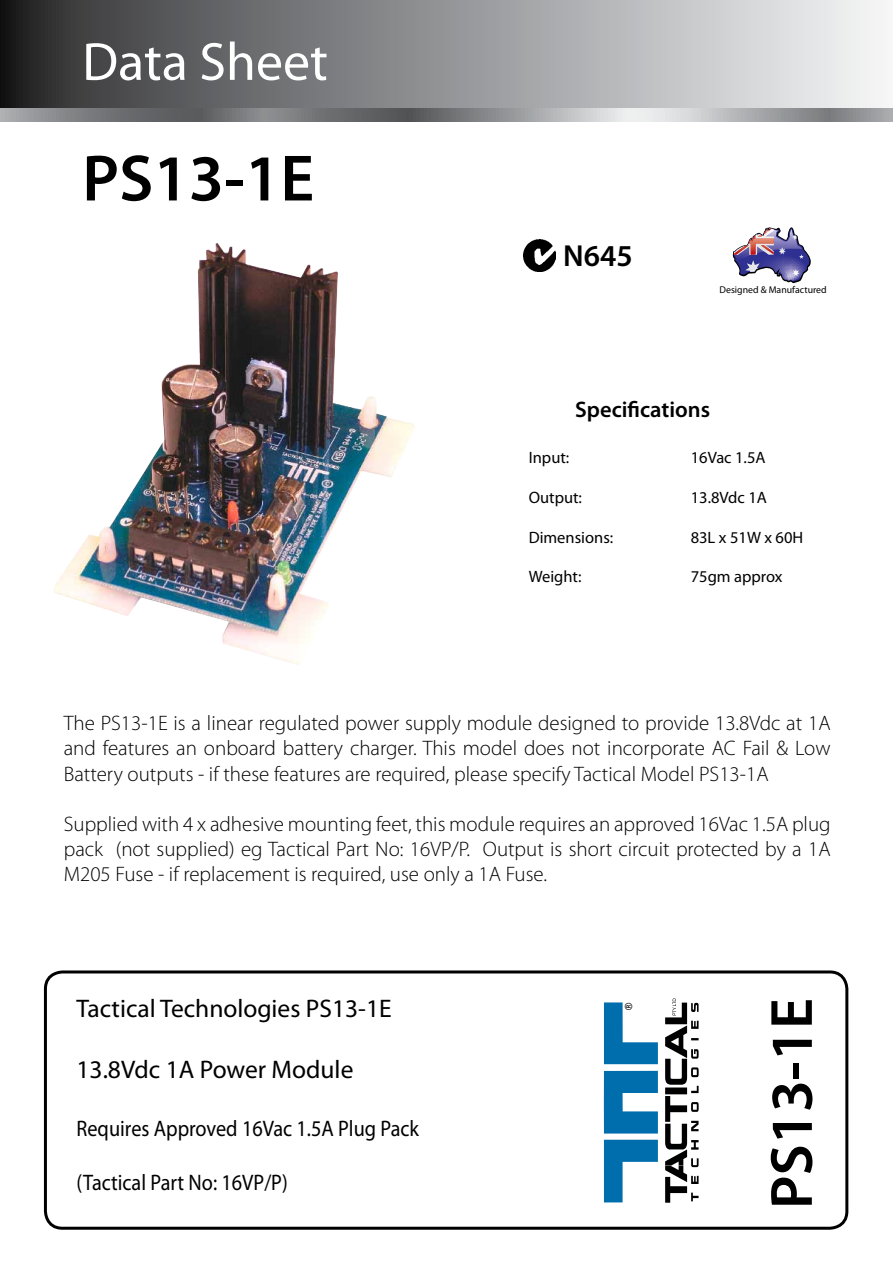
<style>
.page{position:relative;width:893px;height:1263px;background:#fff}
.page>*{position:absolute;margin:0;border:0;box-sizing:border-box;transform-origin:0 0}
.t1{font:600 66px "Myriad Pro";color:#000}
.t2{font:600 60px "Myriad Pro";color:#000}
.t3{font:54px "Myriad Pro";color:#fff}
.t4{font:600 30.45px "Myriad Pro";color:#000}
.t5{font:25.5px "Myriad Pro";color:#000}
.t6{font:22.5px "Myriad Pro";color:#000;scale:.9 1}
.t7{font:600 22.5px "Myriad Pro";color:#000}
.t8{font:300 21px/25.2px "Myriad Pro";color:#000;text-align:justify}
.t9{font:16.5px "Myriad Pro";color:#000}
.t10{font:9.9px "Myriad Pro";color:#000}
.t11{font:9.75px "Arial";color:#000}
</style>
<div class="page">
<svg style="left:0;top:0;width:882px;height:108px;background:#909193"></svg>
<svg style="left:0;top:108px;width:893px;height:13px;background:#909194"></svg>
<div style="left:44px;top:970px;width:804px;height:260px;border:3px solid #000;border-radius:17px"></div>
<svg style="left:733px;top:227px;width:78px;height:56px"></svg>
<img style="left:54px;top:243px;width:361px;height:422px">
<svg style="left:604px;top:1140px;width:54px;height:62px"></svg>
<svg style="left:604px;top:1071px;width:54px;height:62px"></svg>
<svg style="left:604px;top:1002px;width:54px;height:62px"></svg>
<svg style="left:665px;top:998px;width:34px;height:205px"></svg>
<img style="left:523px;top:240px;width:32px;height:32px">
<h3 class="t3" style="left:82px;top:28px;width:247px">Data Sheet</h3>
<h1 class="t1" style="left:82px;top:136px;width:234px">PS13-1E</h1>
<h3 class="t4" style="left:563px;top:237px;width:71px">N645</h3>
<p class="t10" style="left:719px;top:283px;width:109px">Designed &amp; Manufactured</p>
<p class="t7" style="left:575px;top:395px;width:136px">Specifications</p>
<p class="t9" style="left:529px;top:448px;width:42px">Input:</p>
<p class="t9" style="left:691px;top:448px;width:76px">16Vac 1.5A</p>
<p class="t9" style="left:529px;top:487px;width:55px">Output:</p>
<p class="t9" style="left:691px;top:487px;width:78px">13.8Vdc 1A</p>
<p class="t9" style="left:529px;top:527px;width:86px">Dimensions:</p>
<p class="t9" style="left:691px;top:527px;width:114px">83L x 51W x 60H</p>
<p class="t9" style="left:529px;top:566px;width:54px">Weight:</p>
<p class="t9" style="left:691px;top:566px;width:93px">75gm approx</p>
<p class="t8" style="left:64px;top:710px;width:768px">The PS13-1E is a linear regulated power supply module designed to provide 13.8Vdc at 1A and features an onboard battery charger. This model does not incorporate AC Fail &amp; Low Battery outputs - if these features are required, please specify Tactical Model PS13-1A</p>
<p class="t8" style="left:64px;top:811px;width:768px">Supplied with 4 x adhesive mounting feet, this module requires an approved 16Vac 1.5A plug pack (not supplied) eg Tactical Part No: 16VP/P. Output is short circuit protected by a 1A M205 Fuse - if replacement is required, use only a 1A Fuse.</p>
<p class="t5" style="left:77px;top:992px;width:317px">Tactical Technologies PS13-1E</p>
<p class="t5" style="left:77px;top:1054px;width:278px">13.8Vdc 1A Power Module</p>
<p class="t6" style="left:77px;top:1114px;width:382px">Requires Approved 16Vac 1.5A Plug Pack</p>
<p class="t6" style="left:77px;top:1168px;width:236px">(Tactical Part No: 16VP/P)</p>
<p class="t11" style="left:622px;top:1010px;width:9px;rotate:-90deg">®</p>
<h2 class="t2" style="left:753px;top:1209px;width:212px;rotate:-90deg">PS13-1E</h2>
</div>
